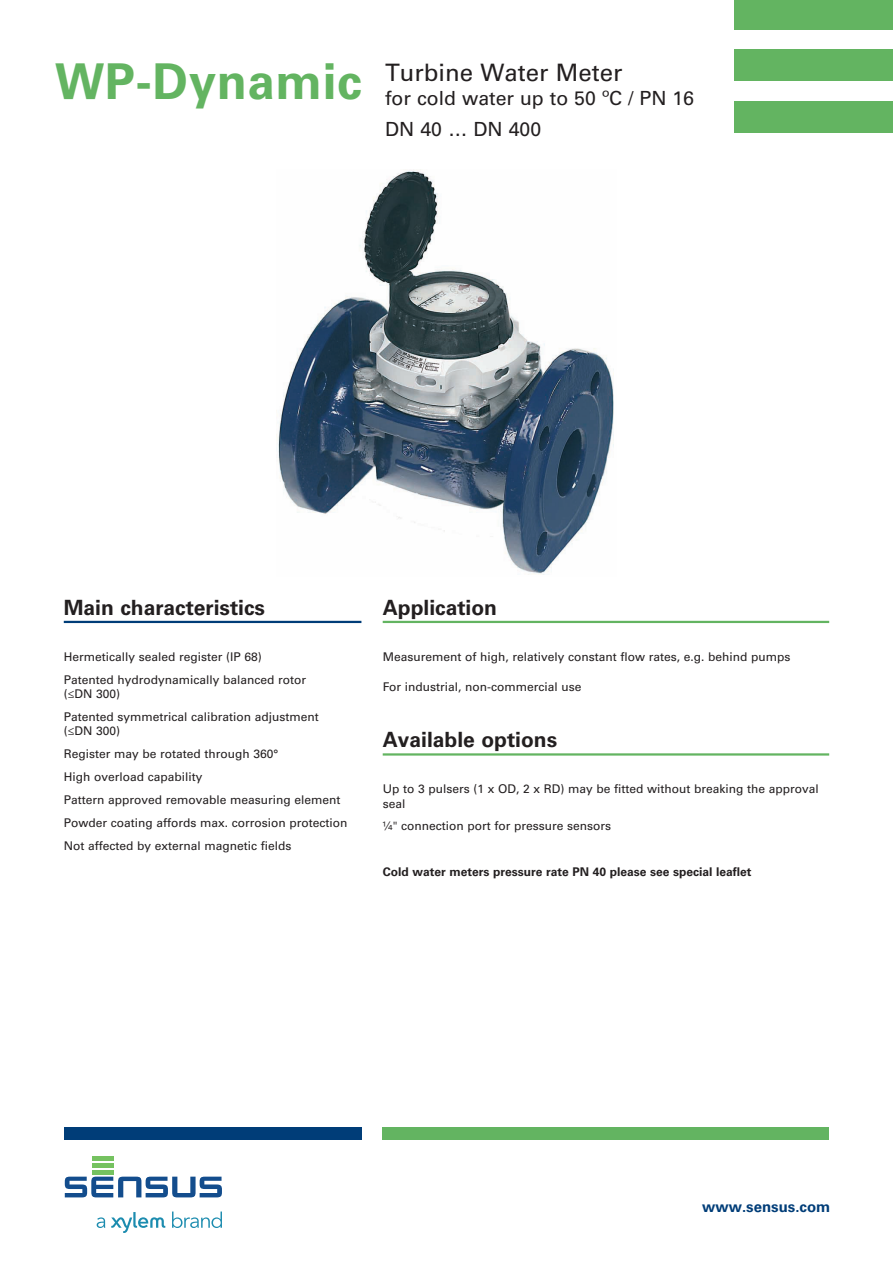
<style>
.page{position:relative;width:893px;height:1263px;background:#fff}
.page>*{position:absolute;margin:0;border:0;box-sizing:border-box;transform-origin:0 0}
.t1{font:700 49.5px "Univers LT Std";letter-spacing:.01em;color:#63b461}
.t2{font:24px "Univers LT Std";color:#231f20}
.t3{font:700 21px "Univers LT Std";color:#231f20}
.t4{font:19.5px/32px "Univers LT Std";color:#231f20}
.t5{font:700 15px "Univers LT Std";color:#003d78}
.t6{font:12px/23px "Univers LT Std";color:#231f20}
.t7{font:700 12px "Univers LT Std";color:#231f20}
</style>
<div class="page">
<hr style="left:383px;top:621px;width:446px;height:2px;background:#63b461">
<hr style="left:383px;top:753px;width:446px;height:2px;background:#63b461">
<div style="left:64px;top:1127px;width:297px;height:13px;background:#003d78"></div>
<div style="left:383px;top:1127px;width:446px;height:13px;background:#63b461"></div>
<hr style="left:64px;top:621px;width:297px;height:2px;background:#003d78">
<div style="left:734px;top:0;width:159px;height:29px;background:#63b461"></div>
<div style="left:734px;top:49px;width:159px;height:32px;background:#63b461"></div>
<div style="left:734px;top:101px;width:159px;height:32px;background:#63b461"></div>
<img style="left:278px;top:170px;width:336px;height:405px">
<hr style="left:92px;top:1157px;width:21px;height:4px;background:#75c260">
<hr style="left:92px;top:1163px;width:21px;height:4px;background:#75c260">
<hr style="left:92px;top:1170px;width:21px;height:4px;background:#75c260">
<svg style="left:65px;top:1176px;width:157px;height:21px"></svg>
<svg style="left:97px;top:1217px;width:8px;height:11px"></svg>
<svg style="left:172px;top:1211px;width:50px;height:17px"></svg>
<svg style="left:111px;top:1212px;width:54px;height:20px"></svg>
<h1 class="t1" style="left:55px;top:52px;width:308px">WP-Dynamic</h1>
<h2 class="t2" style="left:385px;top:58px;width:239px">Turbine Water Meter</h2>
<h3 class="t4" style="left:385px;top:82px;width:310px">for cold water up to 50 ºC / PN 16<br>DN 40 … DN 400</h3>
<h3 class="t3" style="left:64px;top:595px;width:203px">Main characteristics</h3>
<p class="t6" style="left:64px;top:645px;width:244px">Hermetically sealed register (IP 68)<br>Patented hydrodynamically balanced rotor</p>
<p class="t6" style="left:64px;top:682px;width:257px">(≤DN 300)<br>Patented symmetrical calibration adjustment</p>
<p class="t6" style="left:64px;top:719px;width:285px">(≤DN 300)<br>Register may be rotated through 360°<br>High overload capability<br>Pattern approved removable measuring element Powder coating affords max. corrosion protection Not affected by external magnetic fields</p>
<h3 class="t3" style="left:383px;top:595px;width:116px">Application</h3>
<p class="t6" style="left:383px;top:645px;width:409px">Measurement of high, relatively constant flow rates, e.g. behind pumps</p>
<p class="t6" style="left:383px;top:675px;width:200px">For industrial, non-commercial use</p>
<h3 class="t3" style="left:383px;top:728px;width:176px">Available options</h3>
<p class="t6" style="left:383px;top:782px;width:438px;line-height:14.4px">Up to 3 pulsers (1 x OD, 2 x RD) may be fitted without breaking the approval seal</p>
<p class="t6" style="left:383px;top:815px;width:230px">¼" connection port for pressure sensors</p>
<p class="t7" style="left:383px;top:865px;width:370px">Cold water meters pressure rate PN 40 please see special leaflet</p>
<p class="t5" style="left:702px;top:1198px;width:130px">www.sensus.com</p>
</div>
